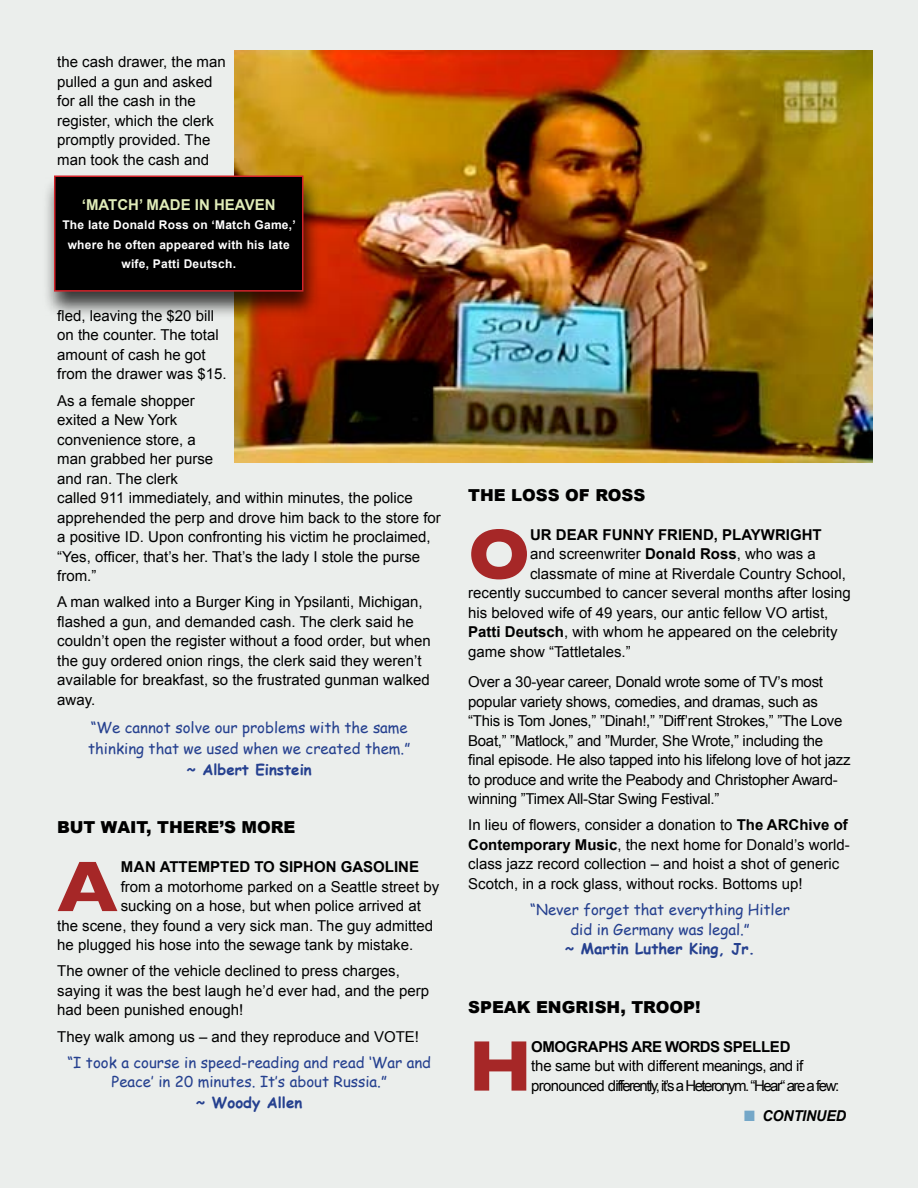
<style>
.page{position:relative;width:918px;height:1188px;background:#ebeeec}
.page>*{position:absolute;margin:0;border:0;box-sizing:border-box;transform-origin:0 0}
.t1{font:700 72.6px "Gill Sans";color:#a62727}
.t2{font:900 16.5px "Arial";color:#000}
.t3{font:15px/19.5px "Arial";color:#000}
.t4{font:15px/19.5px "Arial";letter-spacing:-.02em;color:#000}
.t5{font:15px/19.5px "Comic Sans MS";color:#25408f;text-align:center}
.t6{font:15px/19.5px "Arial";letter-spacing:-.04em;color:#000}
.t7{font:700 15px "Arial";color:#000}
.t8{font:700 15px "Comic Sans MS";color:#25408f}
.t9{font:700 15px "Arial";letter-spacing:-.02em;color:#000}
.t10{font:700 15px "Arial";color:#e0ecb9}
.t11{font:italic 700 15px "Arial";letter-spacing:-.01em;color:#000;scale:.95 1}
.t12{font:700 12px/19.5px "Arial";letter-spacing:.02em;color:#fff;text-align:center}
.s1{font-weight:700}
.s2{color:#74a7c8}
</style>
<div class="page">
<img style="left:234px;top:50px;width:639px;height:413px">
<div style="left:42px;top:174px;width:279px;height:146px;background:#000;opacity:.75"></div>
<div style="left:55px;top:176px;width:248px;height:115px;background:#000"></div>
<div style="left:54px;top:176px;width:249px;height:116px;border:2px solid #d2232a"></div>
<p class="t3" style="left:57px;top:52px;width:170px">the cash drawer, the man pulled a gun and asked for all the cash in the register, which the clerk promptly provided. The man took the cash and</p>
<p class="t10" style="left:82px;top:194px;width:195px">‘MATCH’ MADE IN HEAVEN</p>
<p class="t12" style="left:62px;top:216px;width:235px">The late Donald Ross on ‘Match Game,’ where he often appeared with his late wife, Patti Deutsch.</p>
<p class="t3" style="left:57px;top:306px;width:171px">fled, leaving the $20 bill on the counter. The total amount of cash he got from the drawer was $15.</p>
<p class="t3" style="left:57px;top:391px;width:385px">As a female shopper<br>exited a New York<br>convenience store, a<br>man grabbed her purse<br>and ran. The clerk<br>called 911 immediately, and within minutes, the police apprehended the perp and drove him back to the store for a positive ID. Upon confronting his victim he proclaimed, “Yes, officer, that’s her. That’s the lady I stole the purse from.”</p>
<p class="t3" style="left:57px;top:592px;width:375px">A man walked into a Burger King in Ypsilanti, Michigan, flashed a gun, and demanded cash. The clerk said he couldn’t open the register without a food order, but when the guy ordered onion rings, the clerk said they weren’t available for breakfast, so the frustrated gunman walked away.</p>
<p class="t5" style="left:88px;top:716px;width:324px;line-height:21px;text-align:left">“We cannot solve our problems with the same thinking that we used when we created them.”</p>
<p class="t8" style="left:187px;top:758px;width:127px">~ Albert Einstein</p>
<p class="t2" style="left:57px;top:818px;width:240px">BUT WAIT, THERE’S MORE</p>
<h1 class="t1" style="left:57px;top:829px;width:62px">A</h1>
<p class="t7" style="left:121px;top:857px;width:300px">MAN ATTEMPTED TO SIPHON GASOLINE</p>
<p class="t3" style="left:121px;top:877px;width:320px">from a motorhome parked on a Seattle street by</p>
<p class="t3" style="left:121px;top:896px;width:302px">sucking on a hose, but when police arrived at</p>
<p class="t3" style="left:57px;top:916px;width:377px">the scene, they found a very sick man. The guy admitted</p>
<p class="t3" style="left:57px;top:935px;width:358px">he plugged his hose into the sewage tank by mistake.</p>
<p class="t3" style="left:57px;top:961px;width:373px">The owner of the vehicle declined to press charges, saying it was the best laugh he’d ever had, and the perp had been punished enough!</p>
<p class="t3" style="left:57px;top:1027px;width:363px">They walk among us – and they reproduce and VOTE!</p>
<p class="t5" style="left:67px;top:1052px;width:365px">“I took a course in speed-reading and read ‘War and<br>Peace’ in 20 minutes. It’s about Russia.”</p>
<p class="t8" style="left:196px;top:1092px;width:108px">~ Woody Allen</p>
<p class="t2" style="left:468px;top:486px;width:179px">THE LOSS OF ROSS</p>
<h1 class="t1" style="left:468px;top:497px;width:63px">O</h1>
<p class="t7" style="left:530px;top:525px;width:293px">UR DEAR FUNNY FRIEND, PLAYWRIGHT</p>
<p class="t3" style="left:530px;top:544px;width:287px">and screenwriter <span class="s1">Donald Ross</span>, who was a</p>
<p class="t3" style="left:530px;top:564px;width:317px">classmate of mine at Riverdale Country School,</p>
<p class="t3" style="left:468px;top:583px;width:384px">recently succumbed to cancer several months after losing</p>
<p class="t3" style="left:468px;top:603px;width:362px">his beloved wife of 49 years, our antic fellow VO artist,</p>
<p class="t3" style="left:468px;top:622px;width:371px"><span class="s1">Patti Deutsch</span>, with whom he appeared on the celebrity</p>
<p class="t3" style="left:468px;top:642px;width:164px">game show “Tattletales.”</p>
<p class="t4" style="left:468px;top:672px;width:384px">Over a 30-year career, Donald wrote some of TV’s most popular variety shows, comedies, and dramas, such as “This is Tom Jones,” ”Dinah!,” ”Diff’rent Strokes,” ”The Love Boat,” ”Matlock,” and ”Murder, She Wrote,” including the final episode. He also tapped into his lifelong love of hot jazz to produce and write the Peabody and Christopher Award&shy;winning ”Timex All-Star Swing Festival.”</p>
<p class="t3" style="left:468px;top:816px;width:383px">In lieu of flowers, consider a donation to <span class="s1">The ARChive of Contemporary Music</span>, the next home for Donald’s world&shy;class jazz record collection – and hoist a shot of generic Scotch, in a rock glass, without rocks. Bottoms up!</p>
<p class="t5" style="left:530px;top:899px;width:261px">“Never forget that everything Hitler did in Germany was legal.”</p>
<p class="t8" style="left:565px;top:938px;width:191px">~ Martin Luther King, Jr.</p>
<p class="t2" style="left:468px;top:998px;width:234px">SPEAK ENGRISH, TROOP!</p>
<h1 class="t1" style="left:468px;top:1009px;width:66px">H</h1>
<p class="t9" style="left:531px;top:1036px;width:261px">OMOGRAPHS ARE WORDS SPELLED</p>
<p class="t6" style="left:531px;top:1056px;width:310px">the same but with different meanings, and if pronounced differently, it’s a Heteronym. “Hear“ are a few:</p>
<p class="t11" style="left:744px;top:1106px;width:109px"><span class="s2">■</span> CONTINUED</p>
</div>
